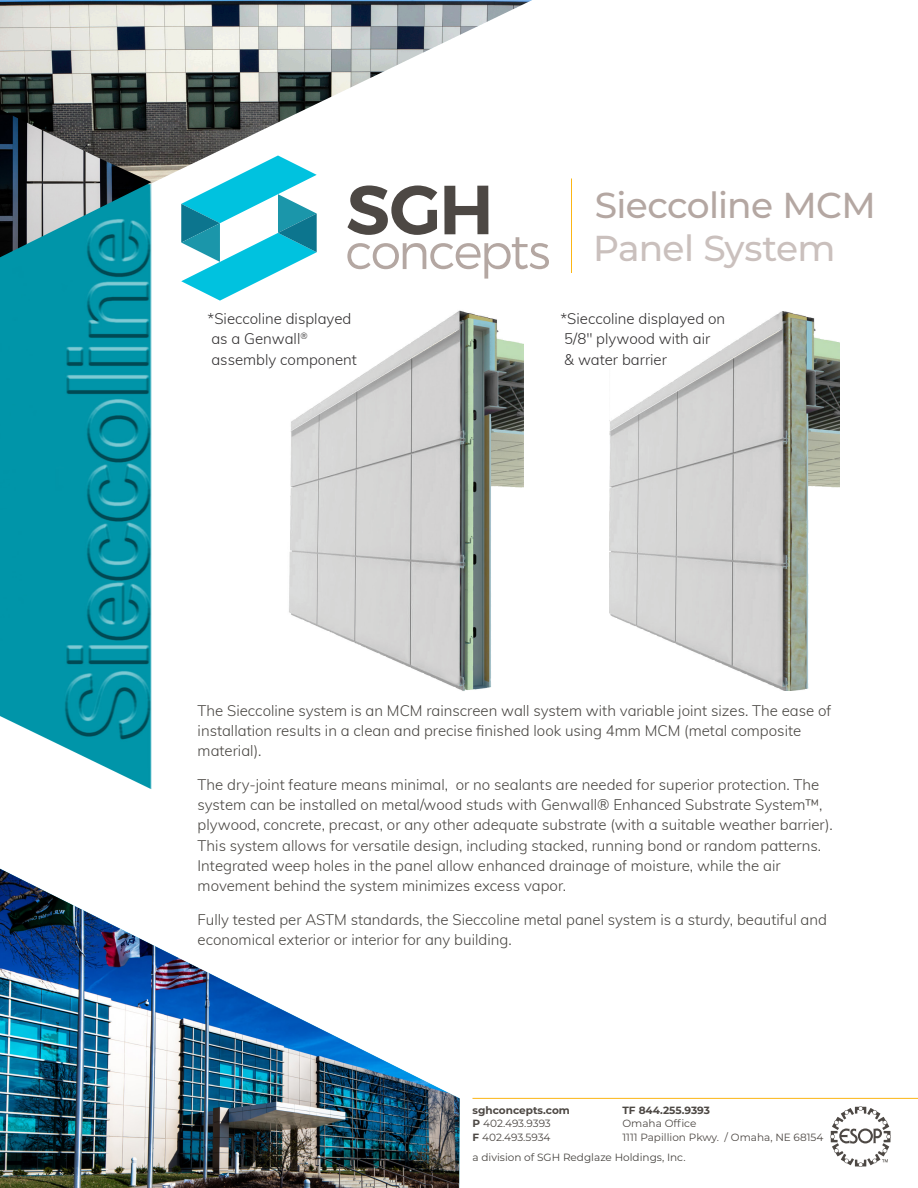
<style>
.page{position:relative;width:918px;height:1188px;background:#fff}
.page>*{position:absolute;margin:0;border:0;box-sizing:border-box;transform-origin:0 0}
.t1{font:500 36px "Montserrat";letter-spacing:-.02em;color:#b4a7a2}
.t2{font:500 36px "Montserrat";letter-spacing:-.02em;color:#cac0bd}
.Body_Copy{font:300 15px/20.2px "Muli";color:#474440}
.Graph{font:300 15px/20.2px "Muli";color:#312f30}
.t3{font:10.5px "Montserrat";color:#4d4844}
.t4{font:10.5px "Montserrat";color:#474440}
.t5{font:700 10.5px "Montserrat";color:#4d4844}
.s1{font-weight:700}
</style>
<div class="page">
<img style="left:0;top:257px;width:610px;height:532px">
<svg style="left:830px;top:1106px;width:61px;height:61px"></svg>
<img style="left:0;top:869px;width:460px;height:319px">
<hr style="left:472px;top:1098px;width:446px;height:1px;background:#fcb615">
<svg style="left:347px;top:185px;width:202px;height:94px"></svg>
<svg style="left:181px;top:184px;width:136px;height:117px"></svg>
<hr style="left:571px;top:178px;width:1px;height:95px;background:#fcb615">
<img style="left:287px;top:310px;width:237px;height:381px">
<img style="left:610px;top:311px;width:230px;height:380px">
<img style="left:0;top:0;width:532px;height:184px">
<img style="left:0;top:109px;width:152px;height:148px">
<p class="t1" style="left:595px;top:180px;width:282px">Sieccoline MCM</p>
<p class="t2" style="left:593px;top:223px;width:244px">Panel System</p>
<p class="Graph" style="left:208px;top:308px;width:151px">*Sieccoline displayed as a Genwall<sup>® </sup>assembly component</p>
<p class="Graph" style="left:560px;top:308px;width:166px">*Sieccoline displayed on<br>5/8″ plywood with air</p>
<p class="Graph" style="left:564px;top:348px;width:104px">&amp; water barrier</p>
<p class="Body_Copy" style="left:198px;top:699px;width:635px">The Sieccoline system is an MCM rainscreen wall system with variable joint sizes. The ease of installation results in a clean and precise finished look using 4mm MCM (metal composite material).</p>
<p class="Body_Copy" style="left:198px;top:774px;width:637px">The dry-joint feature means minimal, or no sealants are needed for superior protection. The system can be installed on metal/wood studs with Genwall® Enhanced Substrate System™, plywood, concrete, precast, or any other adequate substrate (with a suitable weather barrier).<br>This system allows for versatile design, including stacked, running bond or random patterns.<br>Integrated weep holes in the panel allow enhanced drainage of moisture, while the air movement behind the system minimizes excess vapor.</p>
<p class="Body_Copy" style="left:198px;top:909px;width:631px">Fully tested per ASTM standards, the Sieccoline metal panel system is a sturdy, beautiful and economical exterior or interior for any building.</p>
<p class="t5" style="left:472px;top:1102px;width:99px">sghconcepts.com</p>
<p class="t5" style="left:623px;top:1102px;width:89px">TF 844.255.9393</p>
<p class="t3" style="left:472px;top:1116px;width:80px"><span class="s1">P</span> 402.493.9393</p>
<p class="t3" style="left:623px;top:1116px;width:75px">Omaha Office</p>
<p class="t3" style="left:472px;top:1130px;width:80px"><span class="s1">F</span> 402.493.5934</p>
<p class="t3" style="left:622px;top:1130px;width:202px">1111 Papillion Pkwy. / Omaha, NE 68154</p>
<p class="t4" style="left:472px;top:1150px;width:215px">a division of SGH Redglaze Holdings, Inc.</p>
</div>
